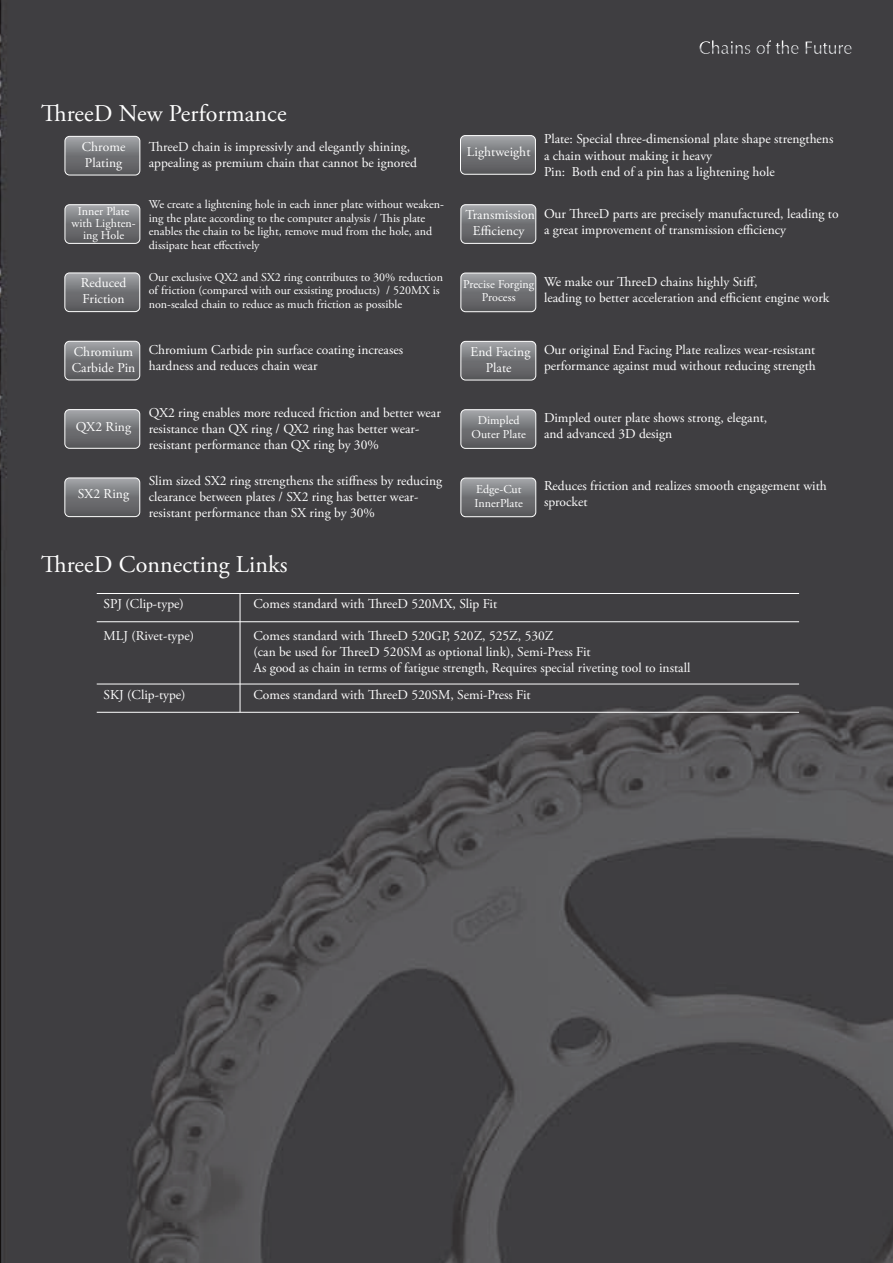
<style>
.page{position:relative;width:893px;height:1263px;background:#fff}
.page>*{position:absolute;margin:0;border:0;box-sizing:border-box;transform-origin:0 0}
.t1{font:24px "Adobe Garamond Pro";letter-spacing:.005em;color:#fff}
.t2{font:13.5px/16.2px "Adobe Garamond Pro";color:#fff}
.t3{font:12px/13.5px "Adobe Garamond Pro";color:#fff;text-align:center}
</style>
<div class="page">
<img style="left:0;top:0;width:893px;height:1263px">
<svg style="left:460px;top:136px;width:74px;height:38px"></svg>
<div style="left:460px;top:135px;width:76px;height:40px;border:1px solid #fff;border-radius:5px"></div>
<svg style="left:461px;top:273px;width:75px;height:39px"></svg>
<div style="left:460px;top:273px;width:76px;height:39px;border:1px solid #fff;border-radius:5px"></div>
<svg style="left:461px;top:341px;width:75px;height:39px"></svg>
<div style="left:460px;top:341px;width:76px;height:39px;border:1px solid #fff;border-radius:5px"></div>
<svg style="left:462px;top:410px;width:74px;height:38px"></svg>
<div style="left:460px;top:409px;width:76px;height:40px;border:1px solid #fff;border-radius:5px"></div>
<svg style="left:461px;top:478px;width:75px;height:39px"></svg>
<div style="left:460px;top:477px;width:76px;height:40px;border:1px solid #fff;border-radius:5px"></div>
<svg style="left:462px;top:205px;width:74px;height:38px"></svg>
<div style="left:460px;top:204px;width:76px;height:40px;border:1px solid #fff;border-radius:5px"></div>
<svg style="left:65px;top:136px;width:75px;height:39px"></svg>
<div style="left:64px;top:136px;width:76px;height:40px;border:1px solid #fff;border-radius:5px"></div>
<svg style="left:65px;top:273px;width:75px;height:39px"></svg>
<div style="left:64px;top:272px;width:76px;height:40px;border:1px solid #fff;border-radius:5px"></div>
<svg style="left:65px;top:341px;width:75px;height:39px"></svg>
<div style="left:64px;top:341px;width:76px;height:39px;border:1px solid #fff;border-radius:5px"></div>
<svg style="left:66px;top:410px;width:74px;height:38px"></svg>
<div style="left:64px;top:409px;width:76px;height:40px;border:1px solid #fff;border-radius:5px"></div>
<svg style="left:65px;top:478px;width:75px;height:39px"></svg>
<div style="left:64px;top:477px;width:76px;height:40px;border:1px solid #fff;border-radius:5px"></div>
<svg style="left:66px;top:205px;width:74px;height:38px"></svg>
<div style="left:64px;top:204px;width:76px;height:40px;border:1px solid #fff;border-radius:5px"></div>
<svg style="left:700px;top:40px;width:50px;height:14px"></svg>
<svg style="left:756px;top:40px;width:43px;height:14px"></svg>
<svg style="left:806px;top:42px;width:46px;height:12px"></svg>
<hr style="left:97px;top:684px;width:702px;height:1px;background:#fff">
<hr style="left:97px;top:593px;width:702px;height:1px;background:#fff">
<hr style="left:97px;top:712px;width:702px;height:1px;background:#fff">
<hr style="left:240px;top:593px;width:1px;height:119px;background:#fff">
<hr style="left:97px;top:621px;width:702px;height:1px;background:#fff">
<p class="t1" style="left:41px;top:99px;width:247px">ThreeD New Performance</p>
<p class="t2" style="left:82px;top:139px;width:45px">Chrome</p>
<p class="t2" style="left:85px;top:155px;width:39px">Plating</p>
<p class="t2" style="left:149px;top:139px;width:263px">ThreeD chain is impressivly and elegantly shining,</p>
<p class="t2" style="left:149px;top:155px;width:270px">appealing as premium chain that cannot be ignored</p>
<p class="t2" style="left:467px;top:144px;width:65px">Lightweight</p>
<p class="t3" style="left:149px;top:198px;width:297px;text-align:left">We create a lightening hole in each inner plate without weaken&shy;ing the plate according to the computer analysis / This plate enables the chain to be light, remove mud from the hole, and dissipate heat effectively</p>
<p class="t3" style="left:149px;top:271px;width:296px;text-align:left">Our exclusive QX2 and SX2 ring contributes to 30% reduction of friction (compared with our exsisting products) / 520MX is non-sealed chain to reduce as much friction as possible</p>
<p class="t3" style="left:71px;top:205px;width:66px;line-height:12px">Inner Plate with Lighten&shy;ing Hole</p>
<p class="t2" style="left:466px;top:207px;width:71px;text-align:center">Transmission<br>Efficiency</p>
<p class="t2" style="left:81px;top:275px;width:47px">Reduced</p>
<p class="t2" style="left:83px;top:291px;width:43px">Friction</p>
<p class="t3" style="left:463px;top:278px;width:73px">Precise Forging<br>Process</p>
<p class="t2" style="left:544px;top:131px;width:291px">Plate: Special three-dimensional plate shape strengthens a chain without making it heavy</p>
<p class="t2" style="left:544px;top:164px;width:232px">Pin: Both end of a pin has a lightening hole</p>
<p class="t2" style="left:544px;top:206px;width:296px">Our ThreeD parts are precisely manufactured, leading to a great improvement of transmission efficiency</p>
<p class="t2" style="left:544px;top:274px;width:215px">We make our ThreeD chains highly Stiff,</p>
<p class="t2" style="left:544px;top:290px;width:287px">leading to better acceleration and efficient engine work</p>
<p class="t2" style="left:149px;top:342px;width:256px">Chromium Carbide pin surface coating increases</p>
<p class="t2" style="left:149px;top:358px;width:170px">hardness and reduces chain wear</p>
<p class="t2" style="left:72px;top:344px;width:65px">Chromium<br>Carbide Pin</p>
<p class="t2" style="left:471px;top:344px;width:61px;text-align:center">End Facing<br>Plate</p>
<p class="t2" style="left:544px;top:342px;width:273px">Our original End Facing Plate realizes wear-resistant performance against mud without reducing strength</p>
<p class="t2" style="left:76px;top:419px;width:57px">QX2 Ring</p>
<p class="t2" style="left:149px;top:405px;width:293px">QX2 ring enables more reduced friction and better wear resistance than QX ring / QX2 ring has better wear&shy;resistant performance than QX ring by 30%</p>
<p class="t3" style="left:478px;top:414px;width:44px">Dimpled</p>
<p class="t3" style="left:471px;top:427px;width:56px">Outer Plate</p>
<p class="t2" style="left:544px;top:410px;width:225px">Dimpled outer plate shows strong, elegant,</p>
<p class="t2" style="left:544px;top:426px;width:130px">and advanced 3D design</p>
<p class="t2" style="left:78px;top:487px;width:53px">SX2 Ring</p>
<p class="t2" style="left:149px;top:473px;width:295px">Slim sized SX2 ring strengthens the stiffness by reducing clearance between plates / SX2 ring has better wear&shy;resistant performance than SX ring by 30%</p>
<p class="t2" style="left:544px;top:478px;width:284px">Reduces friction and realizes smooth engagement with sprocket</p>
<p class="t3" style="left:476px;top:483px;width:47px">Edge-Cut</p>
<p class="t3" style="left:474px;top:496px;width:50px">InnerPlate</p>
<p class="t1" style="left:41px;top:550px;width:248px">ThreeD Connecting Links</p>
<p class="t2" style="left:104px;top:596px;width:82px">SPJ (Clip-type)</p>
<p class="t2" style="left:254px;top:596px;width:245px">Comes standard with ThreeD 520MX, Slip Fit</p>
<p class="t2" style="left:104px;top:628px;width:92px">MLJ (Rivet-type)</p>
<p class="t2" style="left:254px;top:628px;width:302px">Comes standard with ThreeD 520GP, 520Z, 525Z, 530Z</p>
<p class="t2" style="left:254px;top:644px;width:339px">(can be used for ThreeD 520SM as optional link), Semi-Press Fit</p>
<p class="t2" style="left:254px;top:660px;width:438px">As good as chain in terms of fatigue strength, Requires special riveting tool to install</p>
<p class="t2" style="left:104px;top:687px;width:83px">SKJ (Clip-type)</p>
<p class="t2" style="left:254px;top:687px;width:279px">Comes standard with ThreeD 520SM, Semi-Press Fit</p>
</div>
